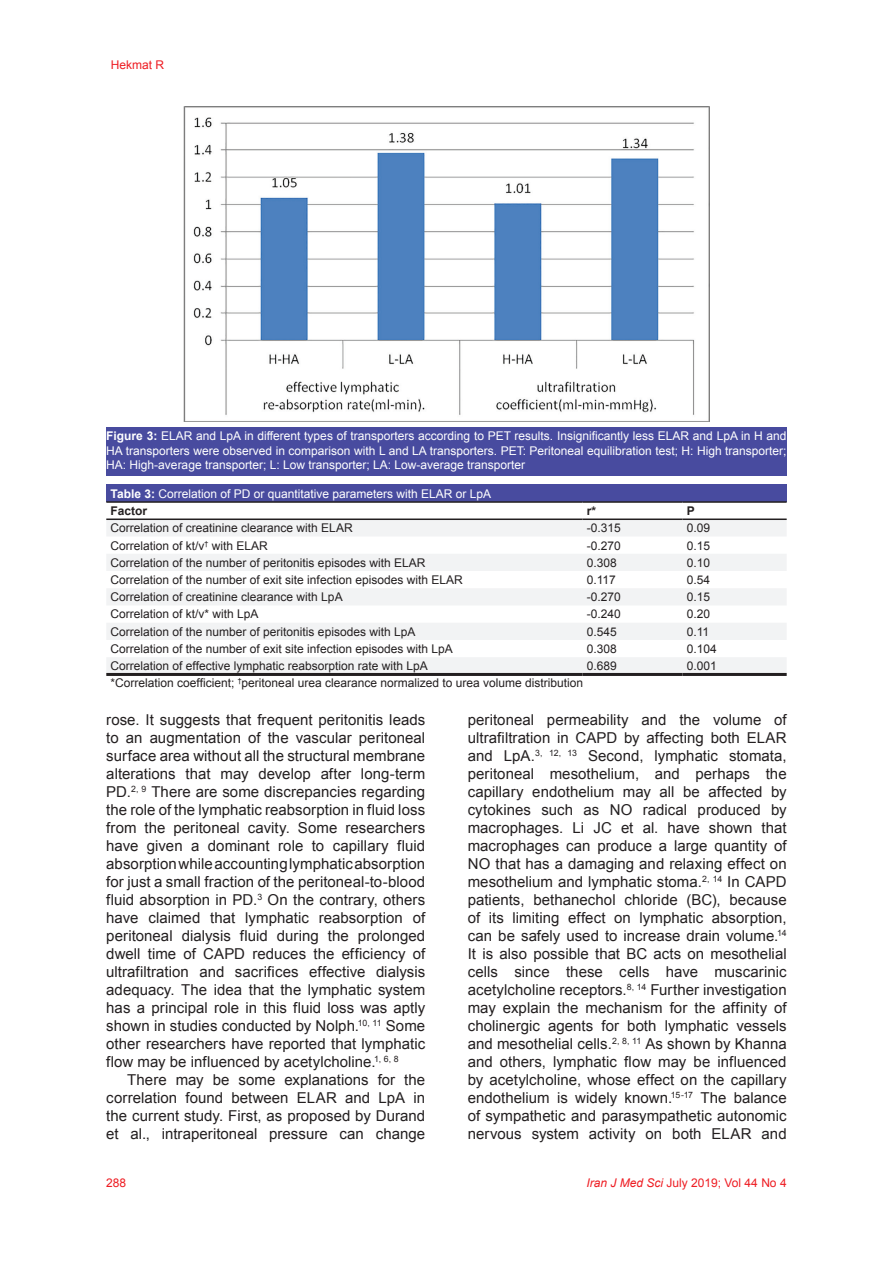
<style>
.page{position:relative;width:893px;height:1263px;background:#fff}
.page>*{position:absolute;margin:0;border:0;box-sizing:border-box;transform-origin:0 0}
.t1{font:15px/18px "Arial";letter-spacing:.005em;color:#231f20;text-align:justify}
.t2{font:12px "Arial";color:#231f20}
.t3{font:12px/14.4px "Arial";color:#fff;text-align:justify}
.t4{font:12px "Arial";color:#ee1d23}
.t5{font:700 12px "Arial";color:#231f20}
.s1{font-weight:700}
.s2{font-weight:700;color:#231f20}
.s3{font-style:italic}
</style>
<div class="page">
<img style="left:184px;top:106px;width:525px;height:315px">
<div style="left:106px;top:427px;width:681px;height:49px;background:#484b9f"></div>
<div style="left:106px;top:485px;width:681px;height:17px;background:#484b9f"></div>
<svg style="left:106px;top:520px;width:681px;height:153px;fill:#f2f3f4"></svg>
<hr style="left:106px;top:501px;width:477px;height:2px;background:#231f20">
<hr style="left:583px;top:501px;width:99px;height:2px;background:#231f20">
<hr style="left:682px;top:501px;width:105px;height:2px;background:#231f20">
<hr style="left:106px;top:518px;width:477px;height:2px;background:#231f20">
<hr style="left:583px;top:518px;width:99px;height:2px;background:#231f20">
<hr style="left:682px;top:518px;width:105px;height:2px;background:#231f20">
<hr style="left:106px;top:673px;width:477px;height:3px;background:#231f20">
<hr style="left:583px;top:673px;width:99px;height:3px;background:#231f20">
<hr style="left:682px;top:673px;width:105px;height:3px;background:#231f20">
<p class="t4" style="left:111px;top:57px;width:55px">Hekmat R</p>
<p class="t3" style="left:106px;top:429px;width:682px"><span class="s1">Figure 3:</span> ELAR and LpA in different types of transporters according to PET results. Insignificantly less ELAR and LpA in H and HA transporters were observed in comparison with L and LA transporters. PET: Peritoneal equilibration test; H: High transporter; HA: High-average transporter; L: Low transporter; LA: Low-average transporter</p>
<p class="t3" style="left:111px;top:485px;width:382px;line-height:17.2px"><span class="s1">Table 3:</span> Correlation of PD or quantitative parameters with ELAR or LpA<br><span class="s2">Factor</span></p>
<p class="t5" style="left:587px;top:503px;width:11px">r*</p>
<p class="t5" style="left:687px;top:503px;width:10px">P</p>
<p class="t2" style="left:111px;top:520px;width:244px">Correlation of creatinine clearance with ELAR</p>
<p class="t2" style="left:587px;top:520px;width:36px">-0.315</p>
<p class="t2" style="left:687px;top:520px;width:25px">0.09</p>
<p class="t2" style="left:111px;top:537px;width:159px">Correlation of kt/v<sup>†</sup> with ELAR</p>
<p class="t2" style="left:587px;top:537px;width:36px">-0.270</p>
<p class="t2" style="left:687px;top:537px;width:25px">0.15</p>
<p class="t2" style="left:111px;top:555px;width:316px">Correlation of the number of peritonitis episodes with ELAR</p>
<p class="t2" style="left:587px;top:555px;width:32px">0.308</p>
<p class="t2" style="left:687px;top:555px;width:25px">0.10</p>
<p class="t2" style="left:111px;top:572px;width:354px">Correlation of the number of exit site infection episodes with ELAR</p>
<p class="t2" style="left:587px;top:572px;width:31px">0.117</p>
<p class="t2" style="left:687px;top:572px;width:25px">0.54</p>
<p class="t2" style="left:111px;top:589px;width:234px">Correlation of creatinine clearance with LpA</p>
<p class="t2" style="left:587px;top:589px;width:36px">-0.270</p>
<p class="t2" style="left:687px;top:589px;width:25px">0.15</p>
<p class="t2" style="left:111px;top:606px;width:150px">Correlation of kt/v* with LpA</p>
<p class="t2" style="left:587px;top:606px;width:36px">-0.240</p>
<p class="t2" style="left:687px;top:606px;width:25px">0.20</p>
<p class="t2" style="left:111px;top:624px;width:306px">Correlation of the number of peritonitis episodes with LpA</p>
<p class="t2" style="left:587px;top:624px;width:32px">0.545</p>
<p class="t2" style="left:687px;top:624px;width:24px">0.11</p>
<p class="t2" style="left:111px;top:641px;width:344px">Correlation of the number of exit site infection episodes with LpA</p>
<p class="t2" style="left:587px;top:641px;width:32px">0.308</p>
<p class="t2" style="left:687px;top:641px;width:32px">0.104</p>
<p class="t2" style="left:111px;top:658px;width:319px">Correlation of effective lymphatic reabsorption rate with LpA</p>
<p class="t2" style="left:587px;top:658px;width:32px">0.689</p>
<p class="t2" style="left:687px;top:658px;width:32px">0.001</p>
<p class="t2" style="left:111px;top:675px;width:474px">*Correlation coefficient; <sup>†</sup>peritoneal urea clearance normalized to urea volume distribution</p>
<p class="t1" style="left:106px;top:711px;width:320px">rose. It suggests that frequent peritonitis leads to an augmentation of the vascular peritoneal surface area without all the structural membrane alterations that may develop after long-term PD.<sup>2,</sup> <sup>9</sup> There are some discrepancies regarding the role of the lymphatic reabsorption in fluid loss from the peritoneal cavity. Some researchers have given a dominant role to capillary fluid absorption while accounting lymphatic absorption for just a small fraction of the peritoneal-to-blood fluid absorption in PD.<sup>3</sup> On the contrary, others have claimed that lymphatic reabsorption of peritoneal dialysis fluid during the prolonged dwell time of CAPD reduces the efficiency of ultrafiltration and sacrifices effective dialysis adequacy. The idea that the lymphatic system has a principal role in this fluid loss was aptly shown in studies conducted by Nolph.<sup>10,</sup> <sup>11</sup> Some other researchers have reported that lymphatic flow may be influenced by acetylcholine.<sup>1,</sup> <sup>6,</sup> <sup>8</sup></p>
<p class="t1" style="left:106px;top:1071px;width:320px;text-indent:21px">There may be some explanations for the correlation found between ELAR and LpA in the current study. First, as proposed by Durand et al., intraperitoneal pressure can change</p>
<p class="t1" style="left:468px;top:711px;width:320px">peritoneal permeability and the volume of ultrafiltration in CAPD by affecting both ELAR and LpA.<sup>3,</sup> <sup>12,</sup> <sup>13</sup> Second, lymphatic stomata, peritoneal mesothelium, and perhaps the capillary endothelium may all be affected by cytokines such as NO radical produced by macrophages. Li JC et al. have shown that macrophages can produce a large quantity of NO that has a damaging and relaxing effect on mesothelium and lymphatic stoma.<sup>2,</sup> <sup>14</sup> In CAPD patients, bethanechol chloride (BC), because of its limiting effect on lymphatic absorption, can be safely used to increase drain volume.<sup>14<br></sup>It is also possible that BC acts on mesothelial cells since these cells have muscarinic acetylcholine receptors.<sup>8,</sup> <sup>14</sup> Further investigation may explain the mechanism for the affinity of cholinergic agents for both lymphatic vessels and mesothelial cells.<sup>2,</sup> <sup>8,</sup> <sup>11</sup> As shown by Khanna and others, lymphatic flow may be influenced by acetylcholine, whose effect on the capillary endothelium is widely known.<sup>15-17</sup> The balance of sympathetic and parasympathetic autonomic nervous system activity on both ELAR and</p>
<p class="t4" style="left:106px;top:1175px;width:22px">288</p>
<p class="t4" style="left:587px;top:1175px;width:202px"><span class="s3">Iran J Med Sci</span> July 2019; Vol 44 No 4</p>
</div>
